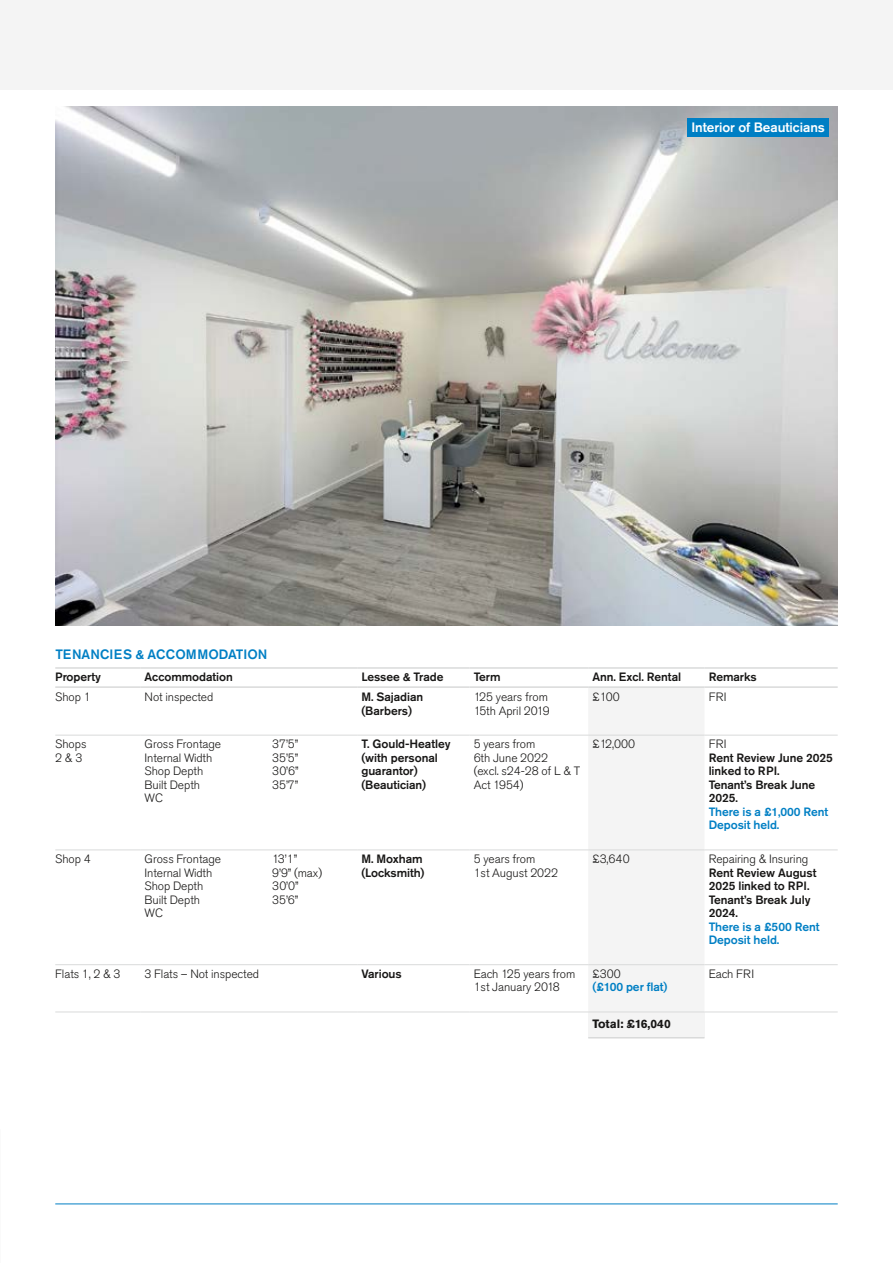
<style>
.page{position:relative;width:893px;height:1263px;background:#fff}
.page>*{position:absolute;margin:0;border:0;box-sizing:border-box;transform-origin:0 0}
.t1{font:500 13.5px "Akzidenz Grotesk Pro";letter-spacing:.005em;color:#007fc4}
.t2{font:500 13.5px "Akzidenz Grotesk Pro";letter-spacing:-.005em;color:#fff}
.t3{font:300 12px/13.5px "Akzidenz Grotesk Pro";letter-spacing:-.005em;color:#181716}
.t4{font:500 12px/13.5px "Akzidenz Grotesk Pro";letter-spacing:-.005em;color:#181716}
.t5{font:500 12px/13.5px "Akzidenz Grotesk Pro";letter-spacing:-.005em;color:#007fc4}
.t6{font:700 12px "Akzidenz Grotesk Pro";letter-spacing:-.005em;color:#181716}
</style>
<div class="page">
<div style="left:0;top:0;width:893px;height:89px;background:#f4f4f4"></div>
<hr style="left:55px;top:1203px;width:783px;height:1px;background:#007fc4">
<div style="left:588px;top:688px;width:116px;height:323px;background:#f4f4f4"></div>
<div style="left:588px;top:1012px;width:116px;height:26px;background:#f4f4f4"></div>
<hr style="left:140px;top:735px;width:217px;height:1px;background:#d9dada">
<hr style="left:140px;top:849px;width:217px;height:1px;background:#d9dada">
<hr style="left:140px;top:964px;width:217px;height:1px;background:#d9dada">
<hr style="left:140px;top:667px;width:217px;height:2px;background:#d9dada">
<hr style="left:357px;top:667px;width:112px;height:2px;background:#d9dada">
<hr style="left:140px;top:686px;width:217px;height:2px;background:#d9dada">
<hr style="left:357px;top:686px;width:112px;height:2px;background:#d9dada">
<hr style="left:55px;top:1011px;width:85px;height:1px;background:#d9dada">
<hr style="left:140px;top:1011px;width:217px;height:1px;background:#d9dada">
<hr style="left:55px;top:667px;width:85px;height:2px;background:#d9dada">
<hr style="left:469px;top:667px;width:119px;height:2px;background:#d9dada">
<hr style="left:588px;top:667px;width:116px;height:2px;background:#d9dada">
<hr style="left:704px;top:667px;width:134px;height:2px;background:#d9dada">
<hr style="left:55px;top:686px;width:85px;height:2px;background:#d9dada">
<hr style="left:469px;top:686px;width:119px;height:2px;background:#d9dada">
<hr style="left:588px;top:686px;width:116px;height:2px;background:#d9dada">
<hr style="left:704px;top:686px;width:134px;height:2px;background:#d9dada">
<hr style="left:588px;top:1037px;width:116px;height:1px;background:#d9dada">
<hr style="left:357px;top:1011px;width:112px;height:1px;background:#d9dada">
<hr style="left:469px;top:1011px;width:119px;height:1px;background:#d9dada">
<hr style="left:588px;top:1011px;width:116px;height:1px;background:#d9dada">
<hr style="left:704px;top:1011px;width:134px;height:1px;background:#d9dada">
<hr style="left:55px;top:735px;width:85px;height:1px;background:#d9dada">
<hr style="left:357px;top:735px;width:112px;height:1px;background:#d9dada">
<hr style="left:469px;top:735px;width:119px;height:1px;background:#d9dada">
<hr style="left:588px;top:735px;width:116px;height:1px;background:#d9dada">
<hr style="left:704px;top:735px;width:134px;height:1px;background:#d9dada">
<hr style="left:55px;top:849px;width:85px;height:1px;background:#d9dada">
<hr style="left:357px;top:849px;width:112px;height:1px;background:#d9dada">
<hr style="left:469px;top:849px;width:119px;height:1px;background:#d9dada">
<hr style="left:588px;top:849px;width:116px;height:1px;background:#d9dada">
<hr style="left:704px;top:849px;width:134px;height:1px;background:#d9dada">
<hr style="left:55px;top:964px;width:85px;height:1px;background:#d9dada">
<hr style="left:357px;top:964px;width:112px;height:1px;background:#d9dada">
<hr style="left:469px;top:964px;width:119px;height:1px;background:#d9dada">
<hr style="left:588px;top:964px;width:116px;height:1px;background:#d9dada">
<hr style="left:704px;top:964px;width:134px;height:1px;background:#d9dada">
<img style="left:55px;top:106px;width:783px;height:520px">
<div style="left:687px;top:118px;width:142px;height:18px;background:#007fc4"></div>
<p class="t2" style="left:691px;top:118px;width:135px">Interior of Beauticians</p>
<p class="t1" style="left:55px;top:645px;width:214px">TENANCIES &amp; ACCOMMODATION</p>
<p class="t4" style="left:55px;top:670px;width:47px">Property</p>
<p class="t4" style="left:145px;top:670px;width:90px">Accommodation</p>
<p class="t4" style="left:361px;top:670px;width:84px">Lessee &amp; Trade</p>
<p class="t4" style="left:474px;top:670px;width:28px">Term</p>
<p class="t4" style="left:592px;top:670px;width:90px">Ann. Excl. Rental</p>
<p class="t4" style="left:709px;top:670px;width:50px">Remarks</p>
<p class="t3" style="left:55px;top:690px;width:37px">Shop 1</p>
<p class="t3" style="left:145px;top:690px;width:70px">Not inspected</p>
<p class="t4" style="left:361px;top:690px;width:63px">M. Sajadian (Barbers)</p>
<p class="t3" style="left:474px;top:690px;width:77px">125 years from<br>15th April 2019</p>
<p class="t3" style="left:592px;top:690px;width:29px">£100</p>
<p class="t3" style="left:709px;top:690px;width:19px">FRI</p>
<p class="t3" style="left:55px;top:737px;width:33px">Shops<br>2 &amp; 3</p>
<p class="t3" style="left:145px;top:737px;width:78px">Gross Frontage</p>
<p class="t3" style="left:272px;top:737px;width:28px">37’5”</p>
<p class="t4" style="left:361px;top:737px;width:90px">T. Gould-Heatley (with personal guarantor) (Beautician)</p>
<p class="t3" style="left:474px;top:737px;width:108px">5 years from<br>6th June 2022<br>(excl. s24-28 of L &amp; T<br>Act 1954)</p>
<p class="t3" style="left:592px;top:737px;width:44px">£12,000</p>
<p class="t3" style="left:709px;top:737px;width:19px">FRI</p>
<p class="t3" style="left:145px;top:751px;width:69px">Internal Width</p>
<p class="t3" style="left:272px;top:751px;width:28px">35’5”</p>
<p class="t3" style="left:145px;top:764px;width:60px">Shop Depth</p>
<p class="t3" style="left:272px;top:764px;width:28px">30’6”</p>
<p class="t3" style="left:145px;top:778px;width:57px">Built Depth</p>
<p class="t3" style="left:272px;top:778px;width:28px">35’7”</p>
<p class="t3" style="left:145px;top:791px;width:20px">WC</p>
<p class="t4" style="left:709px;top:751px;width:126px">Rent Review June 2025 linked to RPI.<br>Tenant’s Break June<br>2025.</p>
<p class="t5" style="left:709px;top:805px;width:121px">There is a £1,000 Rent<br>Deposit held.</p>
<p class="t3" style="left:55px;top:852px;width:37px">Shop 4</p>
<p class="t3" style="left:145px;top:852px;width:78px">Gross Frontage</p>
<p class="t3" style="left:272px;top:852px;width:27px">13’1”</p>
<p class="t3" style="left:145px;top:866px;width:69px">Internal Width</p>
<p class="t3" style="left:272px;top:866px;width:51px">9’9” (max)</p>
<p class="t3" style="left:145px;top:879px;width:60px">Shop Depth</p>
<p class="t3" style="left:272px;top:879px;width:28px">30’0”</p>
<p class="t3" style="left:145px;top:893px;width:57px">Built Depth</p>
<p class="t3" style="left:272px;top:893px;width:28px">35’6”</p>
<p class="t3" style="left:145px;top:906px;width:20px">WC</p>
<p class="t4" style="left:361px;top:852px;width:65px">M. Moxham (Locksmith)</p>
<p class="t3" style="left:474px;top:852px;width:86px">5 years from<br>1st August 2022</p>
<p class="t3" style="left:592px;top:852px;width:39px">£3,640</p>
<p class="t3" style="left:709px;top:852px;width:101px">Repairing &amp; Insuring</p>
<p class="t4" style="left:709px;top:865px;width:109px">Rent Review August<br>2025 linked to RPI.<br>Tenant’s Break July<br>2024.</p>
<p class="t5" style="left:709px;top:919px;width:112px">There is a £500 Rent<br>Deposit held.</p>
<p class="t3" style="left:55px;top:967px;width:67px">Flats 1, 2 &amp; 3</p>
<p class="t3" style="left:145px;top:967px;width:116px">3 Flats – Not inspected</p>
<p class="t4" style="left:361px;top:967px;width:42px">Various</p>
<p class="t3" style="left:474px;top:967px;width:103px">Each 125 years from<br>1st January 2018</p>
<p class="t3" style="left:592px;top:967px;width:30px">£300</p>
<p class="t5" style="left:592px;top:980px;width:77px">(£100 per flat)</p>
<p class="t6" style="left:592px;top:1016px;width:80px">Total: £16,040</p>
<p class="t3" style="left:709px;top:967px;width:47px">Each FRI</p>
</div>
